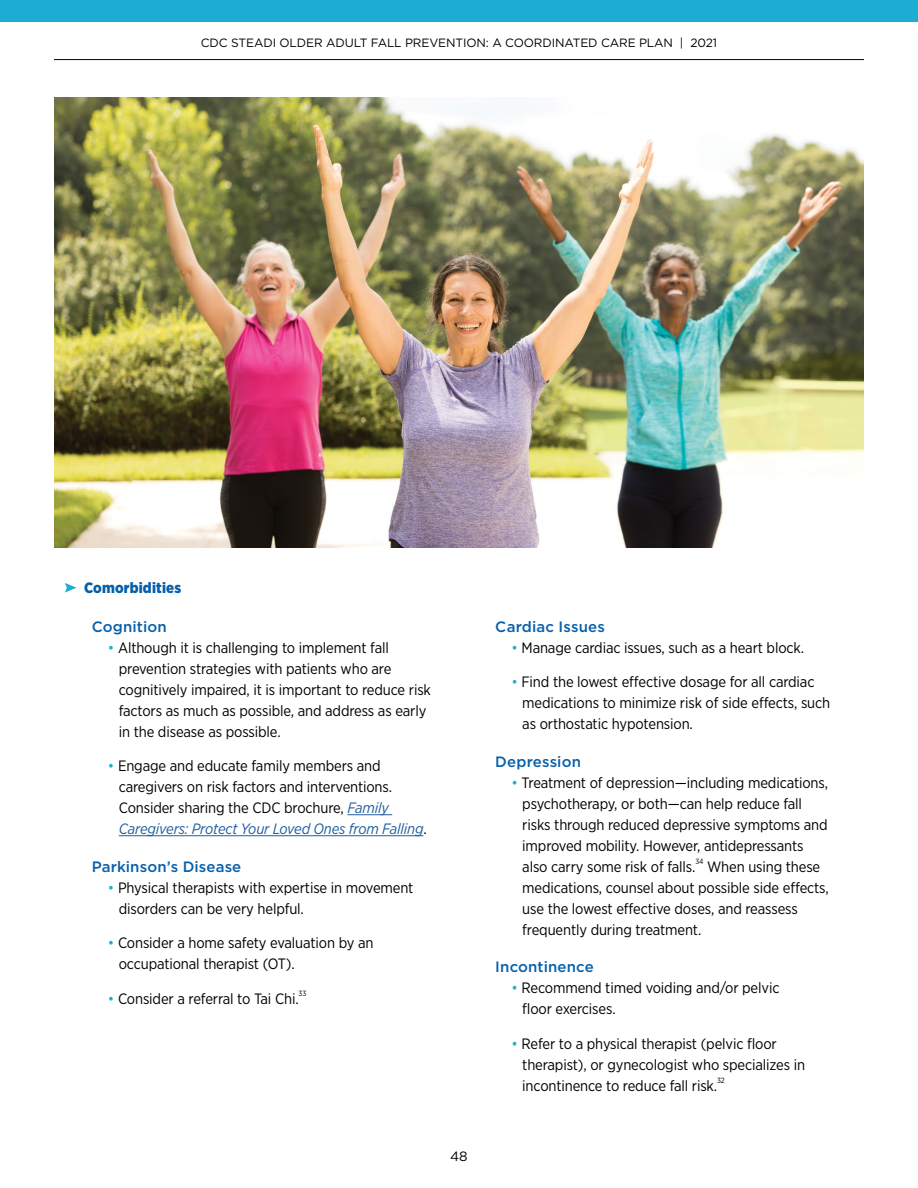
<style>
.page{position:relative;width:918px;height:1188px;background:#fff}
.page>*{position:absolute;margin:0;border:0;box-sizing:border-box;transform-origin:0 0}
.t1{font:15px/21px "Gotham Narrow";letter-spacing:-.01em;color:#000}
.t2{font:500 15px "Gotham";letter-spacing:.01em;color:#065fab}
.t3{font:900 15px "Gotham Narrow";letter-spacing:.01em;color:#065fab}
.t4{font:13.5px "Gotham";color:#000}
.t5{font:12px "Gotham";letter-spacing:-.01em;color:#000}
.t6{font:7.5px "Gotham Narrow";color:#000}
.s1{color:#1eadd2}
.s2{font-style:italic;color:#215e9e}
</style>
<div class="page">
<div style="left:0;top:0;width:918px;height:22px;background:#1eadd2"></div>
<hr style="left:54px;top:59px;width:810px;height:1px;background:#000">
<hr style="left:348px;top:814px;width:44px;height:1px;background:#215e9e">
<hr style="left:119px;top:835px;width:304px;height:1px;background:#215e9e">
<img style="left:54px;top:98px;width:810px;height:449px">
<svg style="left:65px;top:583px;width:12px;height:10px"></svg>
<p class="t5" style="left:201px;top:35px;width:518px">CDC STEADI OLDER ADULT FALL PREVENTION: A COORDINATED CARE PLAN | 2021</p>
<p class="t3" style="left:84px;top:577px;width:99px">Comorbidities</p>
<p class="t2" style="left:92px;top:617px;width:76px">Cognition</p>
<p class="t1" style="left:119px;top:637px;width:314px;text-indent:-11px"><span class="s1">•</span> Although it is challenging to implement fall prevention strategies with patients who are cognitively impaired, it is important to reduce risk factors as much as possible, and address as early in the disease as possible.</p>
<p class="t1" style="left:119px;top:755px;width:309px;text-indent:-11px"><span class="s1">•</span> Engage and educate family members and caregivers on risk factors and interventions.<br>Consider sharing the CDC brochure, <span class="s2">Family Caregivers: Protect Your Loved Ones from Falling</span>.</p>
<p class="t2" style="left:92px;top:857px;width:151px">Parkinson’s Disease</p>
<p class="t1" style="left:119px;top:877px;width:296px;text-indent:-11px"><span class="s1">•</span> Physical therapists with expertise in movement disorders can be very helpful.</p>
<p class="t1" style="left:119px;top:932px;width:256px;text-indent:-11px"><span class="s1">•</span> Consider a home safety evaluation by an occupational therapist (OT).</p>
<p class="t1" style="left:108px;top:988px;width:192px"><span class="s1">•</span> Consider a referral to Tai Chi.</p>
<p class="t6" style="left:299px;top:989px;width:9px">33</p>
<p class="t4" style="left:450px;top:1148px;width:19px">48</p>
<p class="t2" style="left:495px;top:617px;width:111px">Cardiac Issues</p>
<p class="t1" style="left:512px;top:637px;width:294px"><span class="s1">•</span> Manage cardiac issues, such as a heart block.</p>
<p class="t1" style="left:522px;top:671px;width:309px;text-indent:-11px"><span class="s1">•</span> Find the lowest efective dosage for all cardiac medications to minimize risk of side efects, such as orthostatic hypotension.</p>
<p class="t2" style="left:495px;top:752px;width:87px">Depression</p>
<p class="t1" style="left:522px;top:772px;width:307px;text-indent:-11px"><span class="s1">•</span> Treatment of depression—including medications, psychotherapy, or both—can help reduce fall risks through reduced depressive symptoms and improved mobility. However, antidepressants also carry some risk of falls.</p>
<p class="t6" style="left:695px;top:857px;width:10px">34</p>
<p class="t1" style="left:522px;top:856px;width:308px;text-indent:185px">When using these medications, counsel about possible side efects, use the lowest efective doses, and reassess frequently during treatment.</p>
<p class="t2" style="left:495px;top:957px;width:100px">Incontinence</p>
<p class="t1" style="left:522px;top:977px;width:259px;text-indent:-11px"><span class="s1">•</span> Recommend timed voiding and/or pelvic foor exercises.</p>
<p class="t1" style="left:522px;top:1033px;width:284px;text-indent:-11px"><span class="s1">•</span> Refer to a physical therapist (pelvic foor therapist), or gynecologist who specializes in incontinence to reduce fall risk.</p>
<p class="t6" style="left:717px;top:1076px;width:9px">32</p>
</div>
